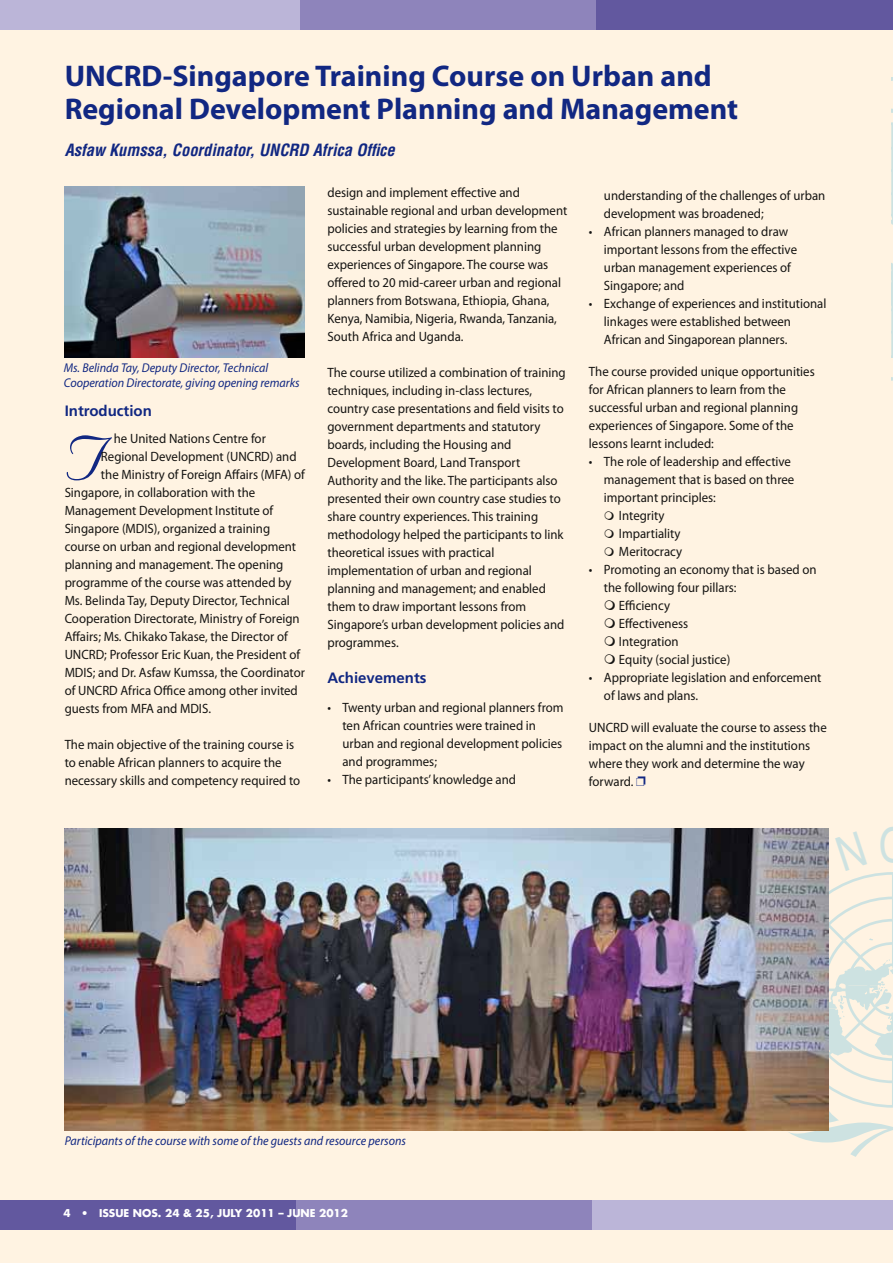
<style>
.page{position:relative;width:893px;height:1263px;background:#fff3e2}
.page>*{position:absolute;margin:0;border:0;box-sizing:border-box;transform-origin:0 0}
.t1{font:76.35px "Nuptial Script";color:#112782;scale:.95 1}
.t2{font:700 30px/33px "Myriad Pro";color:#112782}
.t3{font:italic 700 condensed 16.5px "Helvetica";color:#112782}
.t4{font:700 15px "Frutiger";color:#112782}
.t5{font:13.5px/18px "Myriad Pro";color:#151412;scale:.95 1}
.t6{font:italic 12.75px/15px "Myriad Pro";color:#112782;scale:.95 1}
.t7{font:700 10.5px "Futura";color:#fff}
</style>
<div class="page">
<hr style="left:891px;top:1200px;width:2px;height:29px;background:#bbb5d8">
<div style="left:592px;top:1200px;width:298px;height:29px;background:#bbb5d8"></div>
<div style="left:295px;top:1200px;width:297px;height:29px;background:#8e84bb"></div>
<div style="left:0;top:1200px;width:295px;height:29px;background:#62589f"></div>
<svg style="left:892px;top:122px;width:1px;height:236px"></svg>
<div style="left:596px;top:0;width:297px;height:29px;background:#62589f"></div>
<div style="left:298px;top:0;width:298px;height:29px;background:#8e84bb"></div>
<div style="left:0;top:0;width:299px;height:29px;background:#bbb5d8"></div>
<img style="left:65px;top:828px;width:764px;height:302px">
<img style="left:65px;top:186px;width:239px;height:171px">
<svg style="left:726px;top:832px;width:167px;height:324px"></svg>
<h2 class="t2" style="left:65px;top:59px;width:675px">UNCRD-Singapore Training Course on Urban and<br>Regional Development Planning and Management</h2>
<p class="t3" style="left:65px;top:140px;width:332px">Asfaw Kumssa, Coordinator, UNCRD Africa Office</p>
<p class="t6" style="left:64px;top:360px;width:250px">Ms. Belinda Tay, Deputy Director, Technical<br>Cooperation Directorate, giving opening remarks</p>
<p class="t4" style="left:65px;top:402px;width:89px">Introduction</p>
<h1 class="t1" style="left:65px;top:416px;width:40px">T</h1>
<p class="t5" style="left:114px;top:429px;width:162px">he United Nations Centre for</p>
<p class="t5" style="left:101px;top:447px;width:207px">Regional Development (UNCRD) and</p>
<p class="t5" style="left:101px;top:465px;width:216px">the Ministry of Foreign Affairs (MFA) of</p>
<p class="t5" style="left:65px;top:483px;width:202px">Singapore, in collaboration with the</p>
<p class="t5" style="left:65px;top:501px;width:221px">Management Development Institute of</p>
<p class="t5" style="left:65px;top:519px;width:218px">Singapore (MDIS), organized a training</p>
<p class="t5" style="left:65px;top:537px;width:245px">course on urban and regional development</p>
<p class="t5" style="left:65px;top:555px;width:232px">planning and management. The opening</p>
<p class="t5" style="left:65px;top:573px;width:240px">programme of the course was attended by</p>
<p class="t5" style="left:65px;top:591px;width:239px">Ms. Belinda Tay, Deputy Director, Technical</p>
<p class="t5" style="left:65px;top:609px;width:249px">Cooperation Directorate, Ministry of Foreign</p>
<p class="t5" style="left:65px;top:627px;width:236px">Affairs; Ms. Chikako Takase, the Director of</p>
<p class="t5" style="left:65px;top:645px;width:250px">UNCRD; Professor Eric Kuan, the President of</p>
<p class="t5" style="left:65px;top:663px;width:254px">MDIS; and Dr. Asfaw Kumssa, the Coordinator</p>
<p class="t5" style="left:65px;top:681px;width:247px">of UNCRD Africa Office among other invited</p>
<p class="t5" style="left:65px;top:699px;width:156px">guests from MFA and MDIS.</p>
<p class="t5" style="left:65px;top:735px;width:250px">The main objective of the training course is to enable African planners to acquire the necessary skills and competency required to</p>
<p class="t5" style="left:327px;top:183px;width:254px">design and implement effective and sustainable regional and urban development policies and strategies by learning from the successful urban development planning experiences of Singapore. The course was offered to 20 mid-career urban and regional planners from Botswana, Ethiopia, Ghana, Kenya, Namibia, Nigeria, Rwanda, Tanzania, South Africa and Uganda.</p>
<p class="t5" style="left:327px;top:363px;width:252px">The course utilized a combination of training techniques, including in-class lectures, country case presentations and field visits to government departments and statutory boards, including the Housing and Development Board, Land Transport Authority and the like. The participants also presented their own country case studies to share country experiences. This training methodology helped the participants to link theoretical issues with practical implementation of urban and regional planning and management; and enabled them to draw important lessons from Singapore’s urban development policies and programmes.</p>
<p class="t4" style="left:327px;top:669px;width:101px">Achievements</p>
<p class="t5" style="left:342px;top:698px;width:234px;text-indent:-15px">• Twenty urban and regional planners from ten African countries were trained in urban and regional development policies and programmes;</p>
<p class="t5" style="left:327px;top:770px;width:200px">• The participants’ knowledge and</p>
<p class="t5" style="left:604px;top:187px;width:235px">understanding of the challenges of urban development was broadened;</p>
<p class="t5" style="left:604px;top:223px;width:205px;text-indent:-15px">• African planners managed to draw important lessons from the effective urban management experiences of<br>Singapore; and</p>
<p class="t5" style="left:604px;top:295px;width:236px;text-indent:-15px">• Exchange of experiences and institutional linkages were established between<br>African and Singaporean planners.</p>
<p class="t5" style="left:589px;top:362px;width:239px">The course provided unique opportunities for African planners to learn from the successful urban and regional planning experiences of Singapore. Some of the lessons learnt included:</p>
<p class="t5" style="left:589px;top:452px;width:214px">• The role of leadership and effective</p>
<p class="t5" style="left:604px;top:470px;width:202px">management that is based on three</p>
<p class="t5" style="left:604px;top:488px;width:119px">important principles:</p>
<p class="t5" style="left:619px;top:506px;width:49px">Integrity</p>
<p class="t5" style="left:619px;top:524px;width:66px">Impartiality</p>
<p class="t5" style="left:619px;top:542px;width:68px">Meritocracy</p>
<p class="t5" style="left:589px;top:560px;width:241px">• Promoting an economy that is based on</p>
<p class="t5" style="left:604px;top:578px;width:141px">the following four pillars:</p>
<p class="t5" style="left:619px;top:596px;width:55px">Efficiency</p>
<p class="t5" style="left:619px;top:614px;width:75px">Effectiveness</p>
<p class="t5" style="left:619px;top:632px;width:64px">Integration</p>
<p class="t5" style="left:619px;top:650px;width:119px">Equity (social justice)</p>
<p class="t5" style="left:604px;top:668px;width:230px;text-indent:-15px">• Appropriate legislation and enforcement of laws and plans.</p>
<p class="t5" style="left:589px;top:718px;width:252px">UNCRD will evaluate the course to assess the impact on the alumni and the institutions where they work and determine the way forward.</p>
<p class="t6" style="left:65px;top:1133px;width:361px">Participants of the course with some of the guests and resource persons</p>
<p class="t7" style="left:64px;top:1206px;width:286px">4 • ISSUE NOS. 24 &amp; 25, JULY 2011 – JUNE 2012</p>
</div>
